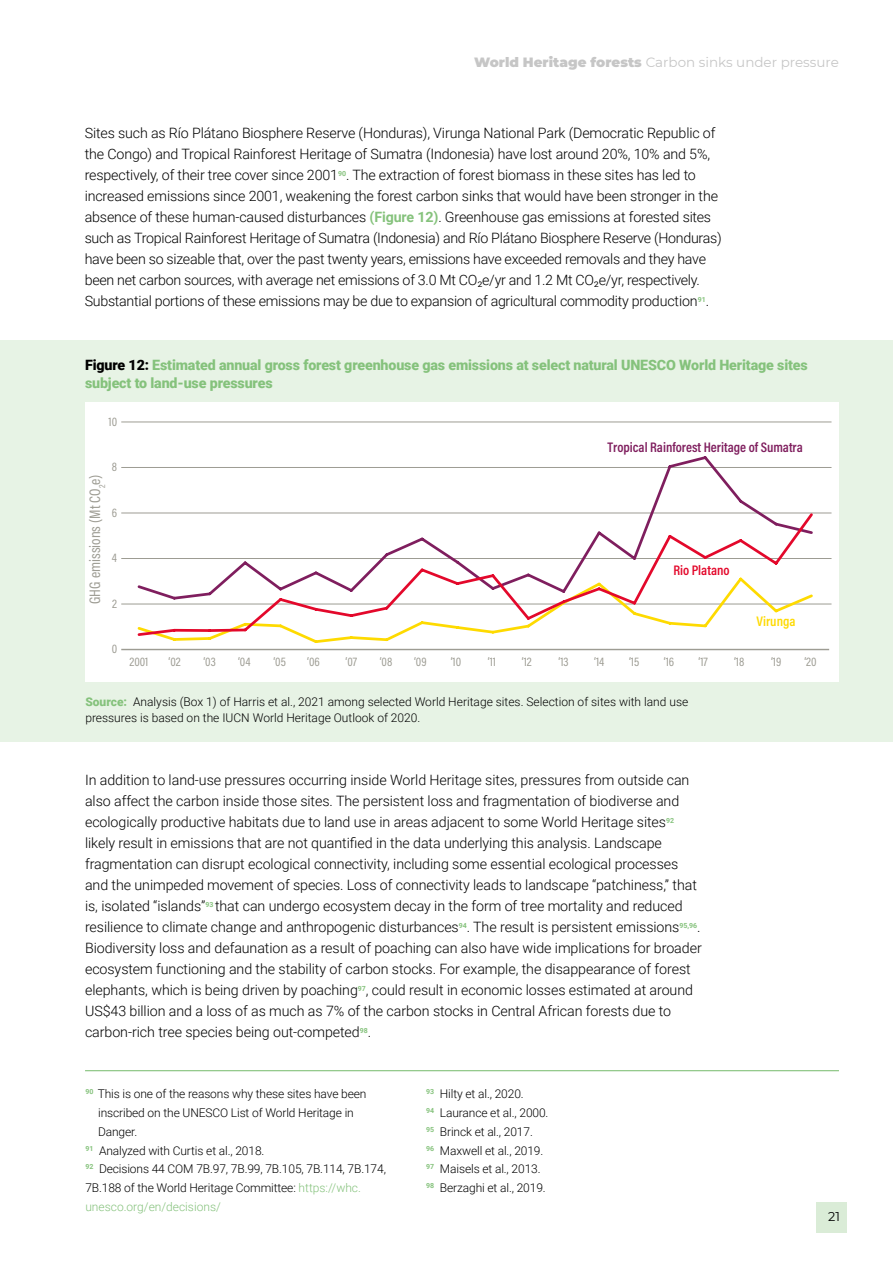
<style>
.page{position:relative;width:893px;height:1263px;background:#fff}
.page>*{position:absolute;margin:0;border:0;box-sizing:border-box;transform-origin:0 0}
.t1{font:15.3px "Acumin Pro Cond";color:#9d9c93}
.t2{font:300 14.25px/21px "Roboto";letter-spacing:-.005em;color:#000}
.t3{font:900 14.25px/18.8px "Roboto";letter-spacing:-.01em;color:#85c27c}
.t4{font:600 13.95px "Acumin Pro Cond";color:#7f1e5e}
.t5{font:600 13.95px "Acumin Pro Cond";color:#e3082b}
.t6{font:600 13.95px "Acumin Pro Cond";color:#feda00}
.t7{font:13.5px "Montserrat";color:#c6c6c6}
.t8{font:12.75px "Montserrat";color:#000}
.t9{font:12.6px "Acumin Pro Cond";color:#9d9c93}
.t10{font:300 12px/18.8px "Roboto";letter-spacing:-.01em;color:#000}
.t11{font:300 12px "Roboto";color:#85c27c}
.s1{font-weight:900}
.s2{font-weight:700;color:#85c27c}
.s3{color:#000}
.s4{font-weight:900;color:#85c27c}
.s5{color:#85c27c}
</style>
<div class="page">
<div style="left:0;top:340px;width:893px;height:402px;background:#e7f3e5"></div>
<hr style="left:0;top:128px;width:1px;height:389px;background:#85c27c">
<div style="left:85px;top:402px;width:754px;height:280px;background:#fff"></div>
<div style="left:816px;top:1202px;width:30px;height:30px;background:#daecd7"></div>
<hr style="left:121px;top:649px;width:708px;height:1px;background:#9d9c93">
<hr style="left:121px;top:604px;width:710px;height:1px;background:#9d9c93">
<hr style="left:121px;top:558px;width:710px;height:1px;background:#9d9c93">
<hr style="left:121px;top:513px;width:710px;height:1px;background:#9d9c93">
<hr style="left:121px;top:467px;width:710px;height:1px;background:#9d9c93">
<hr style="left:121px;top:422px;width:710px;height:1px;background:#9d9c93">
<svg style="left:165px;top:638px;width:228px;height:5px"></svg>
<svg style="left:651px;top:456px;width:107px;height:55px"></svg>
<svg style="left:136px;top:511px;width:679px;height:127px"></svg>
<hr style="left:85px;top:1070px;width:754px;height:1px;background:#85c27c">
<p class="t7" style="left:474px;top:53px;width:366px"><span class="s1">World Heritage forests</span> Carbon sinks under pressure</p>
<p class="t2" style="left:85px;top:122px;width:639px">Sites such as Río Plátano Biosphere Reserve (Honduras), Virunga National Park (Democratic Republic of the Congo) and Tropical Rainforest Heritage of Sumatra (Indonesia) have lost around 20%, 10% and 5%, respectively, of their tree cover since 2001<sup>90</sup>. The extraction of forest biomass in these sites has led to increased emissions since 2001, weakening the forest carbon sinks that would have been stronger in the absence of these human-caused disturbances <span class="s2">(Figure 12)</span>. Greenhouse gas emissions at forested sites such as Tropical Rainforest Heritage of Sumatra (Indonesia) and Río Plátano Biosphere Reserve (Honduras) have been so sizeable that, over the past twenty years, emissions have exceeded removals and they have been net carbon sources, with average net emissions of 3.0 Mt CO2e/yr and 1.2 Mt CO2e/yr, respectively.<br>Substantial portions of these emissions may be due to expansion of agricultural commodity production<sup>91</sup>.</p>
<p class="t3" style="left:85px;top:355px;width:724px"><span class="s3">Figure 12:</span> Estimated annual gross forest greenhouse gas emissions at select natural UNESCO World Heritage sites subject to land-use pressures</p>
<p class="t9" style="left:108px;top:413px;width:10px">10</p>
<p class="t9" style="left:112px;top:459px;width:7px">8</p>
<p class="t1" style="left:85px;top:604px;width:131px;rotate:-90deg">GHG emissions (Mt CO<sub>2</sub>e)</p>
<p class="t9" style="left:112px;top:504px;width:7px">6</p>
<p class="t9" style="left:112px;top:550px;width:7px">4</p>
<p class="t9" style="left:112px;top:595px;width:6px">2</p>
<p class="t9" style="left:112px;top:641px;width:7px">0</p>
<p class="t4" style="left:608px;top:438px;width:197px">Tropical Rainforest Heritage of Sumatra</p>
<p class="t5" style="left:673px;top:561px;width:58px">Rio Platano</p>
<p class="t6" style="left:757px;top:612px;width:40px">Virunga</p>
<p class="t9" style="left:130px;top:653px;width:20px">2001</p>
<p class="t9" style="left:169px;top:653px;width:14px">‘02</p>
<p class="t9" style="left:203px;top:653px;width:14px">‘03</p>
<p class="t9" style="left:238px;top:653px;width:14px">‘04</p>
<p class="t9" style="left:273px;top:653px;width:14px">‘05</p>
<p class="t9" style="left:307px;top:653px;width:14px">‘06</p>
<p class="t9" style="left:346px;top:653px;width:13px">‘07</p>
<p class="t9" style="left:380px;top:653px;width:14px">‘08</p>
<p class="t9" style="left:414px;top:653px;width:14px">‘09</p>
<p class="t9" style="left:451px;top:653px;width:12px">‘10</p>
<p class="t9" style="left:488px;top:653px;width:10px">‘11</p>
<p class="t9" style="left:522px;top:653px;width:11px">‘12</p>
<p class="t9" style="left:559px;top:653px;width:12px">‘13</p>
<p class="t9" style="left:594px;top:653px;width:12px">‘14</p>
<p class="t9" style="left:629px;top:653px;width:12px">‘15</p>
<p class="t9" style="left:664px;top:653px;width:12px">‘16</p>
<p class="t9" style="left:699px;top:653px;width:11px">‘17</p>
<p class="t9" style="left:734px;top:653px;width:12px">‘18</p>
<p class="t9" style="left:771px;top:653px;width:12px">‘19</p>
<p class="t9" style="left:804px;top:653px;width:14px">‘20</p>
<p class="t10" style="left:85px;top:693px;width:604px;line-height:15.8px"><span class="s4">Source:</span> Analysis (Box 1) of Harris et al., 2021 among selected World Heritage sites. Selection of sites with land use pressures is based on the IUCN World Heritage Outlook of 2020.</p>
<p class="t2" style="left:85px;top:769px;width:618px">In addition to land-use pressures occurring inside World Heritage sites, pressures from outside can also affect the carbon inside those sites. The persistent loss and fragmentation of biodiverse and ecologically productive habitats due to land use in areas adjacent to some World Heritage sites<sup>92 </sup>likely result in emissions that are not quantified in the data underlying this analysis. Landscape fragmentation can disrupt ecological connectivity, including some essential ecological processes and the unimpeded movement of species. Loss of connectivity leads to landscape “patchiness,” that is, isolated “islands”<sup>93</sup> that can undergo ecosystem decay in the form of tree mortality and reduced resilience to climate change and anthropogenic disturbances<sup>94</sup>. The result is persistent emissions<sup>95,96</sup>.<br>Biodiversity loss and defaunation as a result of poaching can also have wide implications for broader ecosystem functioning and the stability of carbon stocks. For example, the disappearance of forest elephants, which is being driven by poaching<sup>97</sup>, could result in economic losses estimated at around US$43 billion and a loss of as much as 7% of the carbon stocks in Central African forests due to carbon-rich tree species being out-competed<sup>98</sup>.</p>
<p class="t10" style="left:85px;top:1084px;width:283px"><sup>90</sup> This is one of the reasons why these sites have been</p>
<p class="t10" style="left:98px;top:1103px;width:257px">inscribed on the UNESCO List of World Heritage in</p>
<p class="t10" style="left:98px;top:1122px;width:41px">Danger.</p>
<p class="t10" style="left:85px;top:1140px;width:181px"><sup>91</sup> Analyzed with Curtis et al., 2018.</p>
<p class="t10" style="left:85px;top:1159px;width:302px"><sup>92</sup> Decisions 44 COM 7B.97, 7B.99, 7B.105, 7B.114, 7B.174,</p>
<p class="t10" style="left:85px;top:1178px;width:277px">7B.188 of the World Heritage Committee: <span class="s5">https://whc.</span></p>
<p class="t11" style="left:85px;top:1198px;width:137px">unesco.org/en/decisions/</p>
<p class="t10" style="left:426px;top:1084px;width:124px"><sup>93</sup> Hilty et al., 2020.<br><sup>94</sup> Laurance et al., 2000.<br><sup>95</sup> Brinck et al., 2017.<br><sup>96</sup> Maxwell et al., 2019.<br><sup>97</sup> Maisels et al., 2013.<br><sup>98</sup> Berzaghi et al., 2019.</p>
<p class="t8" style="left:828px;top:1208px;width:13px">21</p>
</div>
